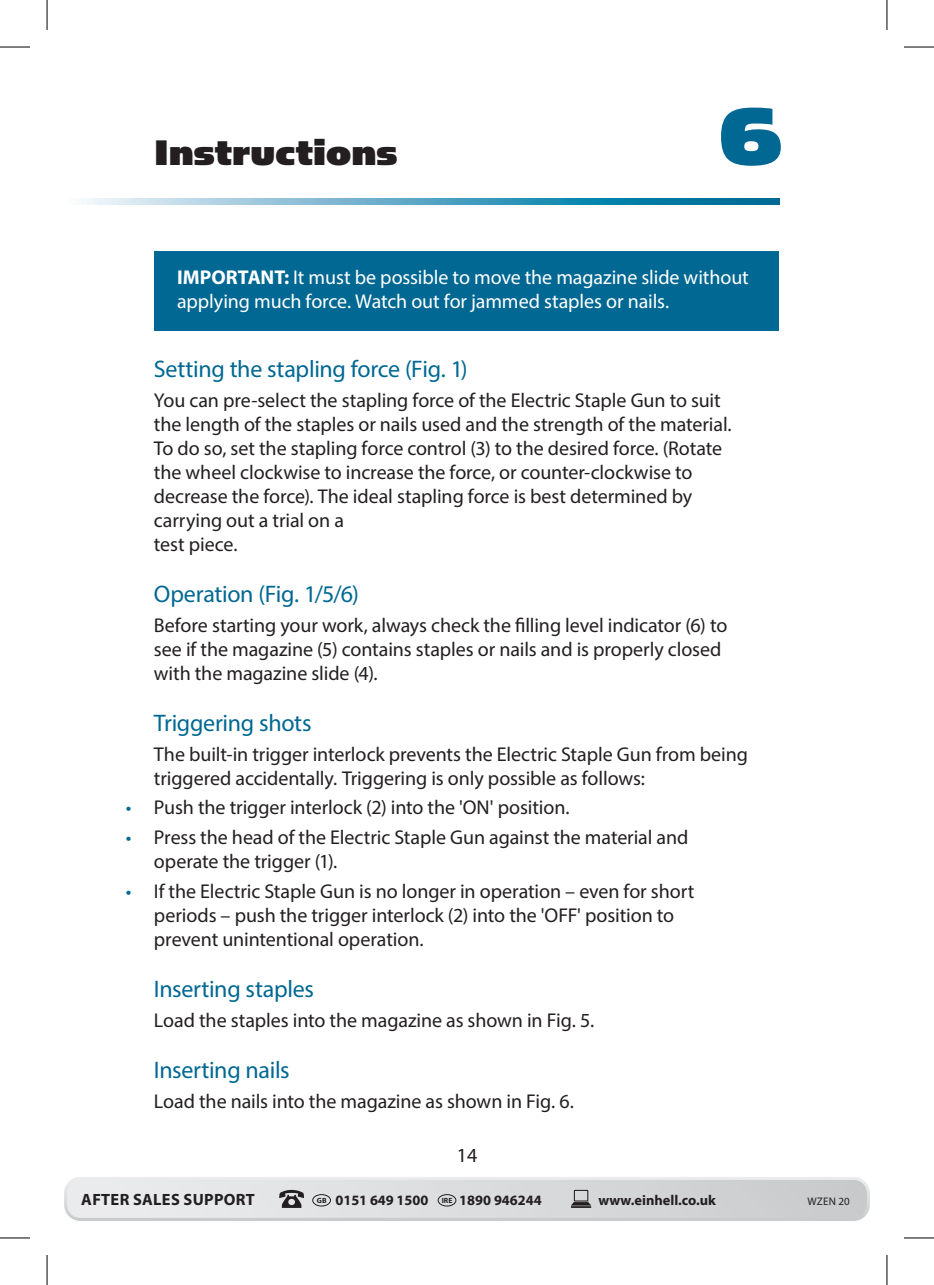
<style>
.page{position:relative;width:934px;height:1285px;background:#fff}
.page>*{position:absolute;margin:0;border:0;box-sizing:border-box;transform-origin:0 0}
.t1{font:92px "Simian Text Gorilla";color:#006893}
.t2{font:40px "Simian Text Gorilla";color:#231f20}
.t3{font:24px "Myriad Pro";letter-spacing:-.01em;color:#006893}
.t4{font:20px/24px "Myriad Pro";letter-spacing:-.005em;color:#231f20}
.t5{font:20px/24px "Myriad Pro";letter-spacing:-.005em;color:#fff}
.t6{font:700 16.4px "Myriad Pro";letter-spacing:.02em;color:#231f20}
.t7{font:700 14.4px "Myriad Pro";color:#231f20}
.t8{font:11px "Myriad Pro";letter-spacing:.02em;color:#231f20}
.s1{font-weight:700}
.s2{color:#006893}
</style>
<div class="page">
<svg style="left:84px;top:199px;width:694px;height:6px;background:#5ba7c4"></svg>
<div style="left:154px;top:252px;width:624px;height:79px;background:#006893"></div>
<svg style="left:64px;top:1177px;width:805px;height:44px;background:#d8d9db"></svg>
<hr style="left:0;top:47px;width:30px;height:1px;background:#000">
<hr style="left:903px;top:47px;width:30px;height:1px;background:#000">
<hr style="left:0;top:1237px;width:30px;height:1px;background:#000">
<hr style="left:903px;top:1237px;width:30px;height:1px;background:#000">
<hr style="left:47px;top:0;width:1px;height:30px;background:#000">
<hr style="left:47px;top:1255px;width:1px;height:30px;background:#000">
<hr style="left:886px;top:0;width:1px;height:30px;background:#000">
<hr style="left:886px;top:1255px;width:1px;height:30px;background:#000">
<h2 class="t2" style="left:154px;top:129px;width:245px">Instructions</h2>
<h1 class="t1" style="left:718px;top:83px;width:65px">6</h1>
<p class="t5" style="left:177px;top:265px;width:573px"><span class="s1">IMPORTANT:</span> It must be possible to move the magazine slide without applying much force. Watch out for jammed staples or nails.</p>
<p class="t3" style="left:154px;top:354px;width:315px">Setting the stapling force (Fig. 1)</p>
<p class="t4" style="left:154px;top:388px;width:579px">You can pre-select the stapling force of the Electric Staple Gun to suit the length of the staples or nails used and the strength of the material.<br>To do so, set the stapling force control (3) to the desired force. (Rotate the wheel clockwise to increase the force, or counter-clockwise to decrease the force). The ideal stapling force is best determined by carrying out a trial on a<br>test piece.</p>
<p class="t3" style="left:154px;top:579px;width:206px">Operation (Fig. 1/5/6)</p>
<p class="t4" style="left:154px;top:613px;width:574px">Before starting your work, always check the filling level indicator (6) to see if the magazine (5) contains staples or nails and is properly closed with the magazine slide (4).</p>
<p class="t3" style="left:154px;top:708px;width:159px">Triggering shots</p>
<p class="t4" style="left:154px;top:742px;width:595px">The built-in trigger interlock prevents the Electric Staple Gun from being triggered accidentally. Triggering is only possible as follows:</p>
<p class="t4" style="left:126px;top:795px;width:445px"><span class="s2">•</span> Push the trigger interlock (2) into the 'ON' position.</p>
<p class="t4" style="left:154px;top:825px;width:535px;text-indent:-28px"><span class="s2">•</span> Press the head of the Electric Staple Gun against the material and operate the trigger (1).</p>
<p class="t4" style="left:154px;top:878px;width:541px;text-indent:-28px"><span class="s2">•</span> If the Electric Staple Gun is no longer in operation – even for short periods – push the trigger interlock (2) into the 'OFF' position to prevent unintentional operation.</p>
<p class="t3" style="left:154px;top:974px;width:161px">Inserting staples</p>
<p class="t4" style="left:154px;top:1008px;width:441px">Load the staples into the magazine as shown in Fig. 5.</p>
<p class="t3" style="left:154px;top:1055px;width:137px">Inserting nails</p>
<p class="t4" style="left:154px;top:1089px;width:421px">Load the nails into the magazine as shown in Fig. 6.</p>
<p class="t4" style="left:456px;top:1142px;width:22px">14</p>
<p class="t6" style="left:81px;top:1188px;width:175px">AFTER SALES SUPPORT</p>
<p class="t7" style="left:317px;top:1190px;width:226px"><sup>GB</sup> 0151 649 1500 <sup>IRE</sup> 1890 946244</p>
<p class="t7" style="left:598px;top:1190px;width:119px">www.einhell.co.uk</p>
<p class="t8" style="left:807px;top:1194px;width:44px">WZEN 20</p>
</div>
